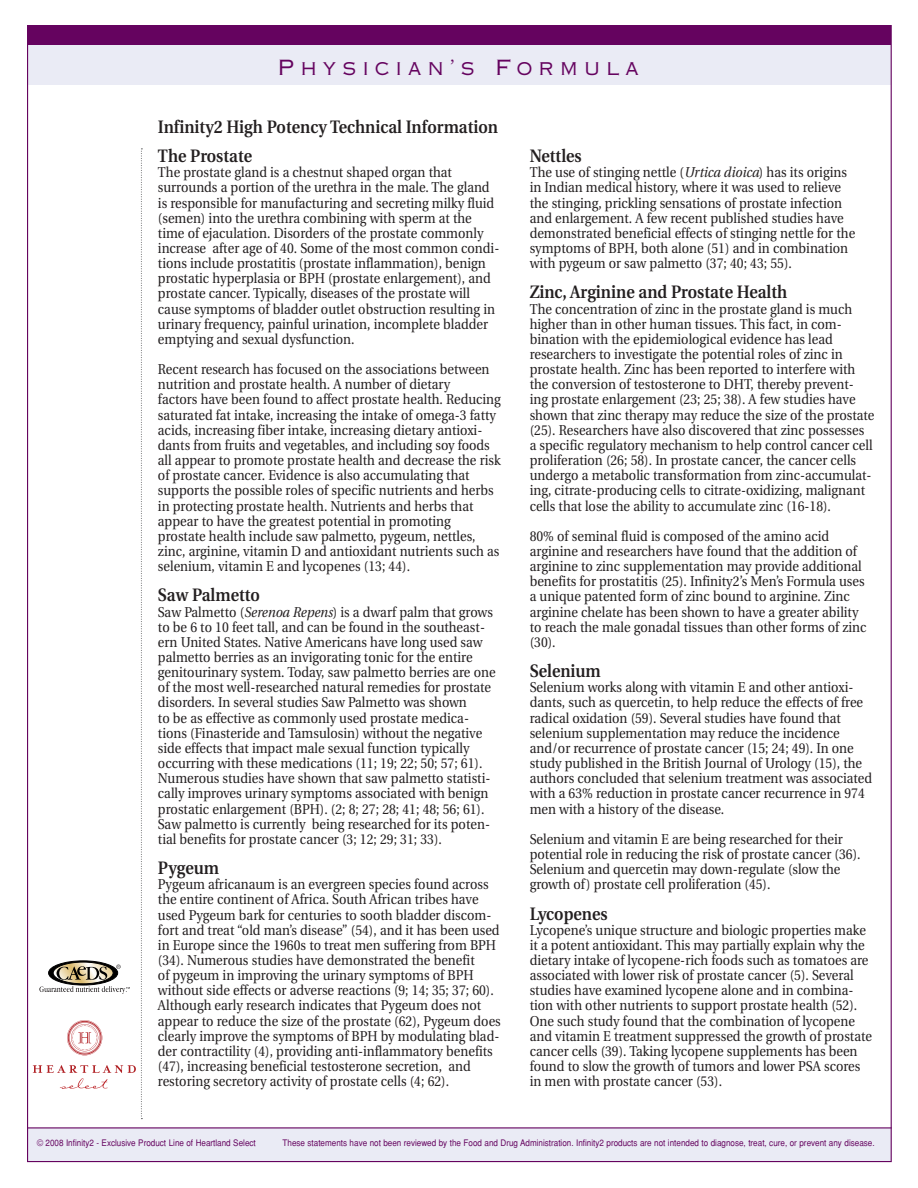
<style>
.page{position:relative;width:918px;height:1188px;background:#fff}
.page>*{position:absolute;margin:0;border:0;box-sizing:border-box;transform-origin:0 0}
.Italicized_quotes{font:21px "Copperplate Thirty Two AB";letter-spacing:.3em;color:#65035f;scale:.95 1}
.Body{font:600 18px "Utopia";color:#231f20;scale:.9 1}
.Body-2{font:14.25px/15.1px "Utopia";color:#231f20;scale:.9 1}
.t1{font:9px "Helvetica";color:#65035f;scale:.9 1}
.s1{font-style:italic}
</style>
<div class="page">
<div style="left:27px;top:26px;width:864px;height:32px;background:#65035f"></div>
<div style="left:27px;top:46px;width:864px;height:39px;background:#eaebf5"></div>
<div style="left:27px;top:1128px;width:864px;height:33px;background:#eaebf5"></div>
<hr style="left:27px;top:1127px;width:865px;height:1px;background:#65035f">
<svg style="left:33px;top:148px;width:109px;height:971px"></svg>
<p class="Italicized_quotes" style="left:278px;top:55px;width:382px">Physician’s Formula</p>
<p class="Body" style="left:158px;top:117px;width:379px">Infinity2 High Potency Technical Information</p>
<p class="Body" style="left:158px;top:146px;width:106px">The Prostate</p>
<p class="Body-2" style="left:158px;top:165px;width:328px">The prostate gland is a chestnut shaped organ that</p>
<p class="Body-2" style="left:158px;top:180px;width:381px">surrounds a portion of the urethra in the male. The gland is responsible for manufacturing and secreting milky fluid (semen) into the urethra combining with sperm at the time of ejaculation. Disorders of the prostate commonly increase after age of 40. Some of the most common condi&shy;tions include prostatitis (prostate inflammation), benign prostatic hyperplasia or BPH (prostate enlargement), and prostate cancer. Typically, diseases of the prostate will cause symptoms of bladder outlet obstruction resulting in urinary frequency, painful urination, incomplete bladder emptying and sexual dysfunction.</p>
<p class="Body-2" style="left:158px;top:362px;width:370px">Recent research has focused on the associations between nutrition and prostate health. A number of dietary</p>
<p class="Body-2" style="left:158px;top:392px;width:383px">factors have been found to affect prostate health. Reducing saturated fat intake, increasing the intake of omega-3 fatty acids, increasing fiber intake, increasing dietary antioxi&shy;dants from fruits and vegetables, and including soy foods all appear to promote prostate health and decrease the risk of prostate cancer. Evidence is also accumulating that</p>
<p class="Body-2" style="left:158px;top:483px;width:375px">supports the possible roles of specific nutrients and herbs in protecting prostate health. Nutrients and herbs that appear to have the greatest potential in promoting</p>
<p class="Body-2" style="left:158px;top:529px;width:381px">prostate health include saw palmetto, pygeum, nettles, zinc, arginine, vitamin D and antioxidant nutrients such as selenium, vitamin E and lycopenes (13; 44).</p>
<p class="Body" style="left:158px;top:585px;width:115px">Saw Palmetto</p>
<p class="Body-2" style="left:158px;top:604px;width:377px">Saw Palmetto (<span class="s1">Serenoa Repens</span>) is a dwarf palm that grows to be 6 to 10 feet tall, and can be found in the southeast&shy;ern United States. Native Americans have long used saw palmetto berries as an invigorating tonic for the entire genitourinary system. Today, saw palmetto berries are one of the most well-researched natural remedies for prostate disorders. In several studies Saw Palmetto was shown<br>to be as effective as commonly used prostate medica&shy;tions (Finasteride and Tamsulosin) without the negative side effects that impact male sexual function typically occurring with these medications (11; 19; 22; 50; 57; 61).<br>Numerous studies have shown that saw palmetto statisti&shy;cally improves urinary symptoms associated with benign prostatic enlargement (BPH). (2; 8; 27; 28; 41; 48; 56; 61).<br>Saw palmetto is currently being researched for its poten&shy;tial benefits for prostate cancer (3; 12; 29; 31; 33).</p>
<p class="Body" style="left:158px;top:858px;width:70px">Pygeum</p>
<p class="Body-2" style="left:158px;top:877px;width:383px">Pygeum africanaum is an evergreen species found across the entire continent of Africa. South African tribes have used Pygeum bark for centuries to sooth bladder discom&shy;fort and treat “old man’s disease” (54), and it has been used in Europe since the 1960s to treat men suffering from BPH (34). Numerous studies have demonstrated the benefit<br>of pygeum in improving the urinary symptoms of BPH without side effects or adverse reactions (9; 14; 35; 37; 60).<br>Although early research indicates that Pygeum does not appear to reduce the size of the prostate (62), Pygeum does clearly improve the symptoms of BPH by modulating blad&shy;der contractility (4), providing anti-inflammatory benefits (47), increasing beneficial testosterone secretion, and restoring secretory activity of prostate cells (4; 62).</p>
<p class="Body" style="left:530px;top:146px;width:59px">Nettles</p>
<p class="Body-2" style="left:530px;top:165px;width:363px">The use of stinging nettle (<span class="s1">Urtica dioica</span>) has its origins in Indian medical history, where it was used to relieve the stinging, prickling sensations of prostate infection and enlargement. A few recent published studies have demonstrated beneficial effects of stinging nettle for the symptoms of BPH, both alone (51) and in combination with pygeum or saw palmetto (37; 40; 43; 55).</p>
<p class="Body" style="left:530px;top:282px;width:288px">Zinc, Arginine and Prostate Health</p>
<p class="Body-2" style="left:530px;top:301px;width:385px">The concentration of zinc in the prostate gland is much higher than in other human tissues. This fact, in com&shy;bination with the epidemiological evidence has lead researchers to investigate the potential roles of zinc in prostate health. Zinc has been reported to interfere with the conversion of testosterone to DHT, thereby prevent&shy;ing prostate enlargement (23; 25; 38). A few studies have shown that zinc therapy may reduce the size of the prostate (25). Researchers have also discovered that zinc possesses a specific regulatory mechanism to help control cancer cell proliferation (26; 58). In prostate cancer, the cancer cells undergo a metabolic transformation from zinc-accumulat&shy;ing, citrate-producing cells to citrate-oxidizing, malignant cells that lose the ability to accumulate zinc (16-18).</p>
<p class="Body-2" style="left:530px;top:529px;width:376px">80% of seminal fluid is composed of the amino acid arginine and researchers have found that the addition of arginine to zinc supplementation may provide additional benefits for prostatitis (25). Infinity2’s Men’s Formula uses a unique patented form of zinc bound to arginine. Zinc arginine chelate has been shown to have a greater ability to reach the male gonadal tissues than other forms of zinc (30).</p>
<p class="Body" style="left:530px;top:661px;width:81px">Selenium</p>
<p class="Body-2" style="left:530px;top:680px;width:382px">Selenium works along with vitamin E and other antioxi&shy;dants, such as quercetin, to help reduce the effects of free radical oxidation (59). Several studies have found that selenium supplementation may reduce the incidence and/or recurrence of prostate cancer (15; 24; 49). In one study published in the British Journal of Urology (15), the authors concluded that selenium treatment was associated with a 63% reduction in prostate cancer recurrence in 974 men with a history of the disease.</p>
<p class="Body-2" style="left:530px;top:832px;width:369px">Selenium and vitamin E are being researched for their potential role in reducing the risk of prostate cancer (36).<br>Selenium and quercetin may down-regulate (slow the growth of) prostate cell proliferation (45).</p>
<p class="Body" style="left:530px;top:903px;width:88px">Lycopenes</p>
<p class="Body-2" style="left:530px;top:923px;width:382px">Lycopene’s unique structure and biologic properties make it a potent antioxidant. This may partially explain why the dietary intake of lycopene-rich foods such as tomatoes are associated with lower risk of prostate cancer (5). Several studies have examined lycopene alone and in combina&shy;tion with other nutrients to support prostate health (52).<br>One such study found that the combination of lycopene and vitamin E treatment suppressed the growth of prostate cancer cells (39). Taking lycopene supplements has been found to slow the growth of tumors and lower PSA scores in men with prostate cancer (53).</p>
<p class="t1" style="left:37px;top:1137px;width:245px">© 2008 Infinity2 - Exclusive Product Line of Heartland Select</p>
<p class="t1" style="left:283px;top:1137px;width:659px">These statements have not been reviewed by the Food and Drug Administration. Infinity2 products are not intended to diagnose, treat, cure, or prevent any disease.</p>
</div>
